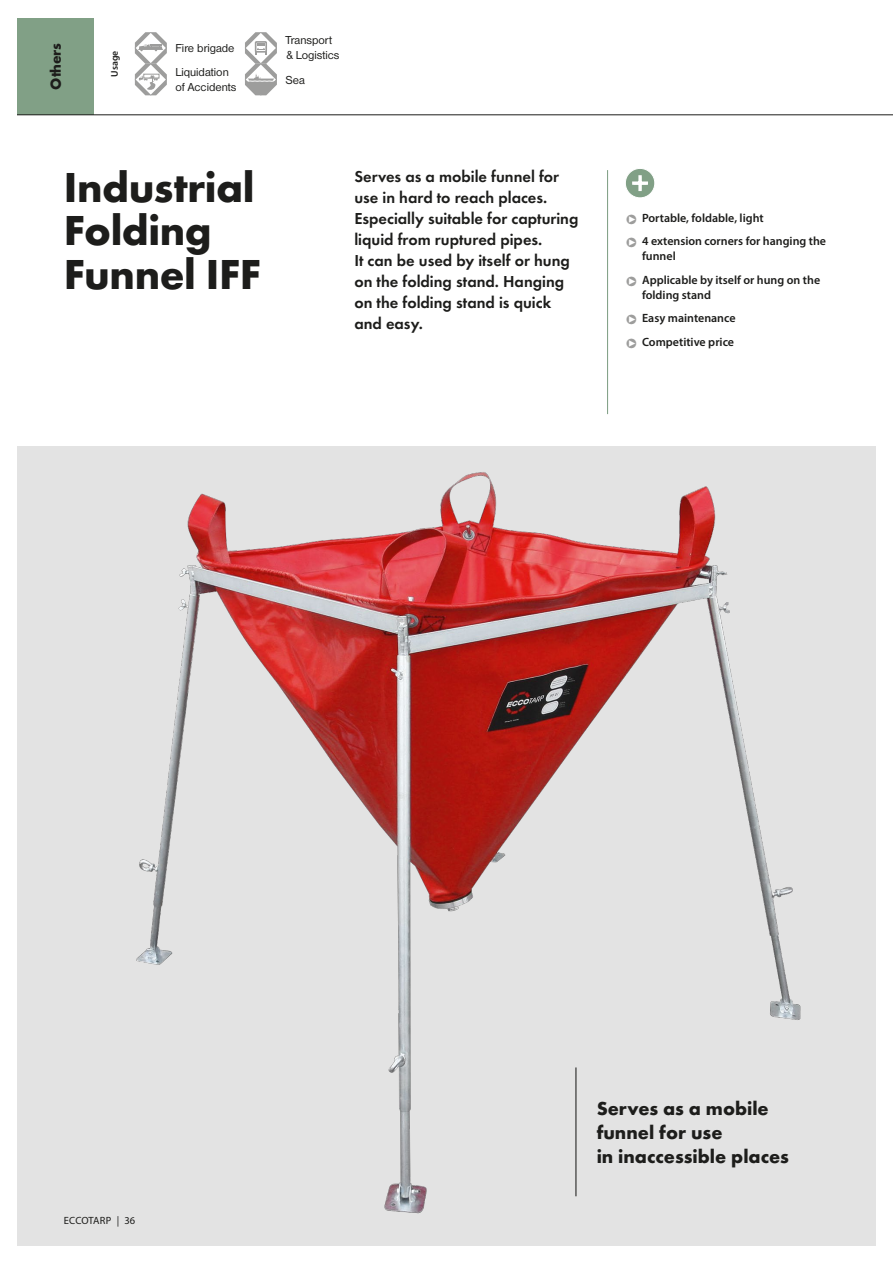
<style>
.page{position:relative;width:893px;height:1263px;background:#fff}
.page>*{position:absolute;margin:0;border:0;box-sizing:border-box;transform-origin:0 0}
._2018_H1{font:700 43.5px/43.5px "Futura TOT";letter-spacing:-.01em;color:#1d1d1b}
._2018_vykrik_foto{font:700 19.5px/24px "Futura TOT";color:#1d1d1b}
._2018_perex{font:600 16.5px/21px "Futura TOT";color:#1d1d1b}
.t1{font:700 15px "Futura TOT";letter-spacing:-.01em;color:#1d1d1b}
.t2{font:600 12px/15px "Myriad Pro";color:#1d1d1b}
._2018_zahlavi_aplika{font:12px/15px "Nimbus Sans DOT";color:#1d1d1b}
.t3{font:10.5px "Myriad Pro";color:#1d1d1b}
.t4{font:600 9.75px "Myriad Pro";color:#1d1d1b}
.s1{color:#9d9d9c}
</style>
<div class="page">
<div style="left:17px;top:446px;width:859px;height:800px;background:#e3e3e3"></div>
<img style="left:136px;top:472px;width:665px;height:742px">
<hr style="left:575px;top:1067px;width:1px;height:129px;background:#1d1d1b">
<hr style="left:607px;top:170px;width:1px;height:244px;background:#81a086">
<svg style="left:625px;top:168px;width:30px;height:30px"></svg>
<div style="left:625px;top:168px;width:30px;height:30px;border:1px solid #fff;border-radius:50%"></div>
<svg style="left:631px;top:174px;width:18px;height:18px"></svg>
<div style="left:17px;top:18px;width:77px;height:96px;background:#81a086"></div>
<hr style="left:17px;top:114px;width:876px;height:1px;background:#1d1d1b">
<svg style="left:135px;top:32px;width:32px;height:63px"></svg>
<svg style="left:245px;top:32px;width:32px;height:63px"></svg>
<p class="t1" style="left:46px;top:90px;width:48px;rotate:-90deg">Others</p>
<p class="t4" style="left:108px;top:77px;width:28px;rotate:-90deg">Usage</p>
<p class="_2018_zahlavi_aplika" style="left:175px;top:41px;width:61px">Fire brigade</p>
<p class="_2018_zahlavi_aplika" style="left:285px;top:33px;width:56px">Transport &amp; Logistics</p>
<p class="_2018_zahlavi_aplika" style="left:175px;top:65px;width:63px">Liquidation of Accidents</p>
<p class="_2018_zahlavi_aplika" style="left:285px;top:72px;width:21px">Sea</p>
<p class="_2018_H1" style="left:64px;top:165px;width:199px">Industrial<br>Folding<br>Funnel IFF</p>
<p class="_2018_perex" style="left:354px;top:166px;width:226px">Serves as a mobile funnel for use in hard to reach places.<br>Especially suitable for capturing liquid from ruptured pipes.<br>It can be used by itself or hung on the folding stand. Hanging on the folding stand is quick and easy.</p>
<p class="t2" style="left:625px;top:210px;width:140px"><span class="s1">❑</span> Portable, foldable, light</p>
<p class="t2" style="left:642px;top:233px;width:186px;text-indent:-17px"><span class="s1">❑</span> 4 extension corners for hanging the funnel</p>
<p class="t2" style="left:642px;top:272px;width:180px;text-indent:-17px"><span class="s1">❑</span> Applicable by itself or hung on the folding stand</p>
<p class="t2" style="left:625px;top:310px;width:112px"><span class="s1">❑</span> Easy maintenance</p>
<p class="t2" style="left:625px;top:334px;width:111px"><span class="s1">❑</span> Competitive price</p>
<p class="t3" style="left:64px;top:1214px;width:73px">ECCOTARP | 36</p>
<p class="_2018_vykrik_foto" style="left:597px;top:1096px;width:194px">Serves as a mobile funnel for use<br>in inaccessible places</p>
</div>
